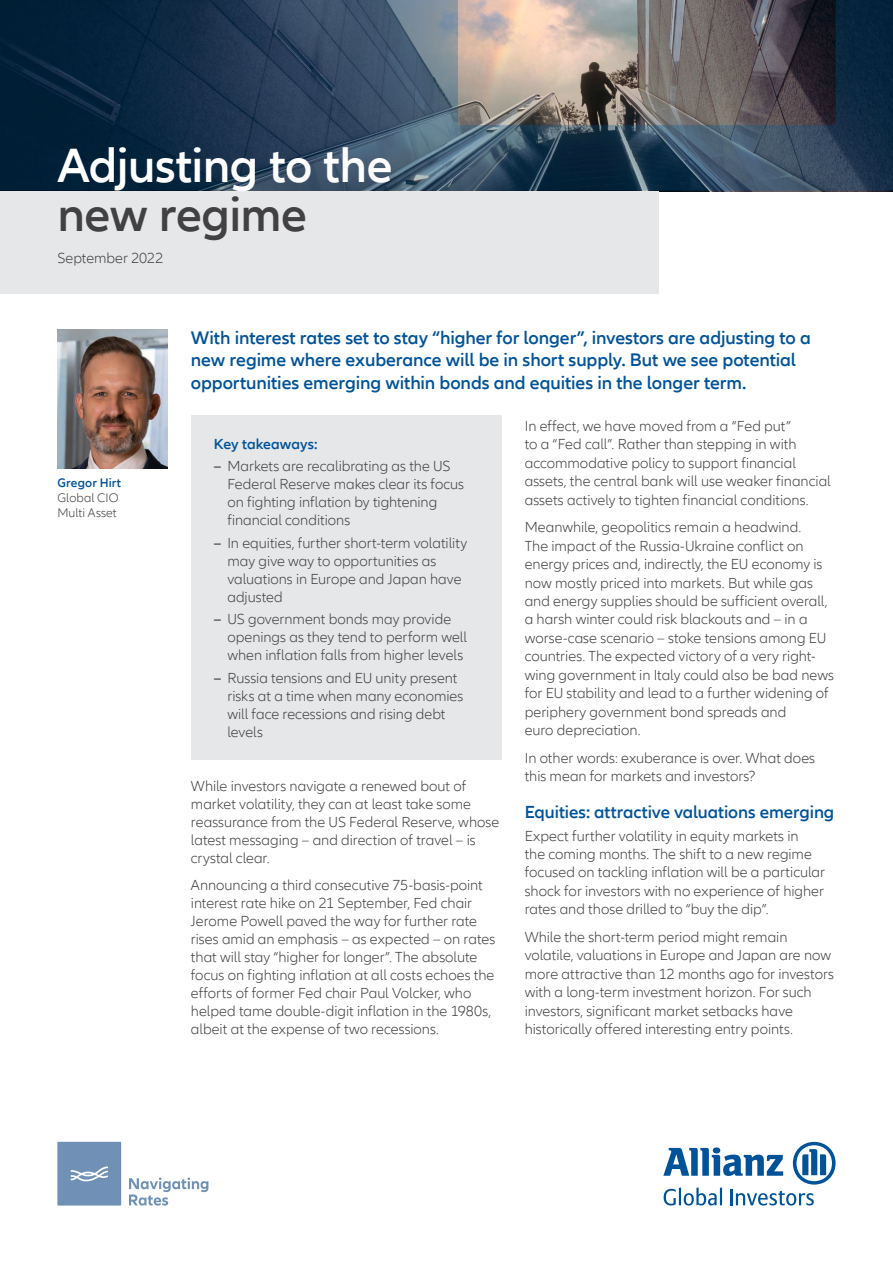
<style>
.page{position:relative;width:893px;height:1263px;background:#fff}
.page>*{position:absolute;margin:0;border:0;box-sizing:border-box;transform-origin:0 0}
.t1{font:600 49.5px "Allianz Neo";letter-spacing:-.015em;color:#fff}
.t2{font:600 49.5px "Allianz Neo";letter-spacing:-.01em;color:#414042}
.t3{font:600 18.75px/22.5px "Allianz Neo";letter-spacing:-.005em;color:#005399}
.t4{font:600 18px "Allianz Neo";letter-spacing:-.005em;color:#005399}
.t5{font:300 15px/18.5px "Allianz Neo";color:#414042}
.t6{font:600 15px "Allianz Neo";color:#005399}
.t7{font:300 12.75px/15px "Allianz Neo";letter-spacing:.005em;color:#414042}
.t8{font:600 12.75px "Allianz Neo";letter-spacing:.01em;color:#005399}
.s1{font-weight:600}
</style>
<div class="page">
<svg style="left:129px;top:1177px;width:79px;height:28px"></svg>
<svg style="left:57px;top:1142px;width:64px;height:63px;background:#7796b8"></svg>
<svg style="left:0;top:0;width:893px;height:191px;background:#3f4f5e"></svg>
<svg style="left:663px;top:1142px;width:173px;height:63px"></svg>
<div style="left:191px;top:416px;width:311px;height:344px;background:#e6e7e8"></div>
<div style="left:0;top:191px;width:658px;height:102px;background:#e6e7e8"></div>
<img style="left:57px;top:329px;width:111px;height:139px">
<h1 class="t1" style="left:57px;top:137px;width:337px">Adjusting to the</h1>
<h1 class="t2" style="left:57px;top:186px;width:251px">new regime</h1>
<p class="t5" style="left:57px;top:250px;width:108px">September 2022</p>
<p class="t8" style="left:57px;top:476px;width:65px">Gregor Hirt</p>
<p class="t7" style="left:57px;top:491px;width:63px">Global CIO<br>Multi Asset</p>
<p class="t3" style="left:191px;top:327px;width:621px">With interest rates set to stay “higher for longer”, investors are adjusting to a new regime where exuberance will be in short supply. But we see potential opportunities emerging within bonds and equities in the longer term.</p>
<p class="t6" style="left:214px;top:435px;width:105px">Key takeaways:</p>
<p class="t5" style="left:227px;top:458px;width:238px;line-height:18px;text-indent:-14px"><span class="s1">–</span> Markets are recalibrating as the US Federal Reserve makes clear its focus on fighting inflation by tightening financial conditions</p>
<p class="t5" style="left:227px;top:534px;width:241px;line-height:18px;text-indent:-14px"><span class="s1">–</span> In equities, further short-term volatility may give way to opportunities as valuations in Europe and Japan have adjusted</p>
<p class="t5" style="left:227px;top:611px;width:241px;line-height:18px;text-indent:-14px"><span class="s1">–</span> US government bonds may provide openings as they tend to perform well when inflation falls from higher levels</p>
<p class="t5" style="left:227px;top:669px;width:237px;line-height:18px;text-indent:-14px"><span class="s1">–</span> Russia tensions and EU unity present risks at a time when many economies will face recessions and rising debt levels</p>
<p class="t5" style="left:191px;top:777px;width:310px;line-height:18px">While investors navigate a renewed bout of market volatility, they can at least take some reassurance from the US Federal Reserve, whose latest messaging – and direction of travel – is crystal clear.</p>
<p class="t5" style="left:191px;top:876px;width:306px;line-height:18px">Announcing a third consecutive 75-basis-point interest rate hike on 21 September, Fed chair Jerome Powell paved the way for further rate rises amid an emphasis – as expected – on rates that will stay “higher for longer”. The absolute focus on fighting inflation at all costs echoes the efforts of former Fed chair Paul Volcker, who helped tame double-digit inflation in the 1980s, albeit at the expense of two recessions.</p>
<p class="t5" style="left:525px;top:417px;width:308px">In effect, we have moved from a “Fed put”<br>to a “Fed call”. Rather than stepping in with accommodative policy to support financial assets, the central bank will use weaker financial assets actively to tighten financial conditions.</p>
<p class="t5" style="left:525px;top:518px;width:311px">Meanwhile, geopolitics remain a headwind.<br>The impact of the Russia-Ukraine conflict on energy prices and, indirectly, the EU economy is now mostly priced into markets. But while gas and energy supplies should be sufficient overall, a harsh winter could risk blackouts and – in a worse-case scenario – stoke tensions among EU countries. The expected victory of a very right&shy;wing government in Italy could also be bad news for EU stability and lead to a further widening of periphery government bond spreads and<br>euro depreciation.</p>
<p class="t5" style="left:525px;top:749px;width:292px">In other words: exuberance is over. What does this mean for markets and investors?</p>
<p class="t4" style="left:525px;top:801px;width:311px">Equities: attractive valuations emerging</p>
<p class="t5" style="left:525px;top:827px;width:302px">Expect further volatility in equity markets in<br>the coming months. The shift to a new regime focused on tackling inflation will be a particular shock for investors with no experience of higher rates and those drilled to “buy the dip”.</p>
<p class="t5" style="left:525px;top:928px;width:311px">While the short-term period might remain volatile, valuations in Europe and Japan are now more attractive than 12 months ago for investors with a long-term investment horizon. For such investors, significant market setbacks have historically offered interesting entry points.</p>
</div>
